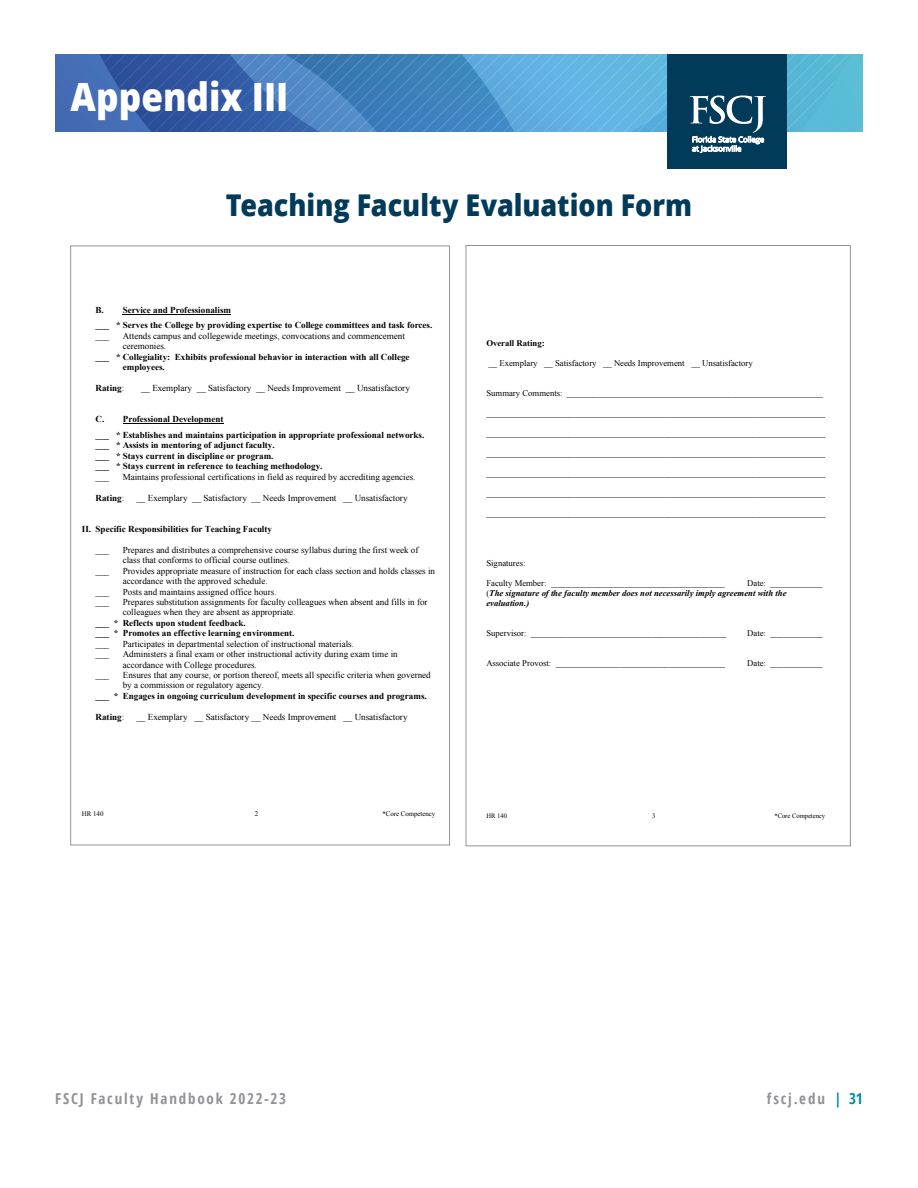
<style>
.page{position:relative;width:918px;height:1188px;background:#fff}
.page>*{position:absolute;margin:0;border:0;box-sizing:border-box;transform-origin:0 0}
.Headline_Rev{font:800 39px "Open Sans";color:#fff;scale:.9 1}
.body_copy{font:800 30px "Open Sans";color:#023b5a;scale:.9 1}
.t1{font:700 condensed 15px "Open Sans";letter-spacing:.12em;color:#909298}
.t2{font:9.15px/10.4px "Times New Roman";color:#000}
.t3{font:700 9.15px/10.4px "Times New Roman";color:#000}
.t4{font:8.7px "Times New Roman";color:#000}
.t5{font:italic 700 8.7px/10.1px "Times New Roman";color:#000}
.t6{font:700 8.7px "Times New Roman";color:#000}
.t7{font:6.9px "Times New Roman";color:#000}
.t8{font:6.6px "Times New Roman";color:#000}
.s1{font-weight:400}
.s2{font-weight:400;font-style:normal}
.s3{color:#0087a5}
</style>
<div class="page">
<div style="left:667px;top:54px;width:119px;height:114px;background:#023b5a"></div>
<svg style="left:55px;top:54px;width:808px;height:99px"></svg>
<hr style="left:123px;top:314px;width:108px;height:1px;background:#000">
<hr style="left:123px;top:423px;width:100px;height:1px;background:#000">
<p class="Headline_Rev" style="left:70px;top:67px;width:244px">Appendix III</p>
<p class="body_copy" style="left:226px;top:183px;width:520px">Teaching Faculty Evaluation Form</p>
<p class="t3" style="left:96px;top:302px;width:338px;line-height:15.6px">B. Service and Professionalism<br>___ * Serves the College by providing expertise to College committees and task forces.</p>
<p class="t2" style="left:96px;top:330px;width:15px">___</p>
<p class="t2" style="left:123px;top:330px;width:284px">Attends campus and collegewide meetings, convocations and commencement</p>
<p class="t2" style="left:123px;top:341px;width:45px">ceremonies.</p>
<p class="t3" style="left:96px;top:351px;width:316px">___ * Collegiality: Exhibits professional behavior in interaction with all College</p>
<p class="t3" style="left:123px;top:362px;width:44px">employees.</p>
<p class="t3" style="left:96px;top:383px;width:30px">Rating<span class="s1">:</span></p>
<p class="t2" style="left:141px;top:383px;width:270px">__ Exemplary __ Satisfactory __ Needs Improvement __ Unsatisfactory</p>
<p class="t3" style="left:96px;top:411px;width:330px;line-height:15.5px">C. Professional Development<br>___ * Establishes and maintains participation in appropriate professional networks.</p>
<p class="t3" style="left:96px;top:440px;width:229px">___ * Assists in mentoring of adjunct faculty.<br>___ * Stays current in discipline or program.<br>___ * Stays current in reference to teaching methodology. <span class="s1">___</span></p>
<p class="t2" style="left:123px;top:471px;width:294px">Maintains professional certifications in field as required by accrediting agencies.</p>
<p class="t3" style="left:96px;top:492px;width:30px">Rating<span class="s1">:</span></p>
<p class="t2" style="left:136px;top:492px;width:273px">__ Exemplary __ Satisfactory __ Needs Improvement __ Unsatisfactory</p>
<p class="t3" style="left:82px;top:523px;width:192px">II. Specific Responsibilities for Teaching Faculty</p>
<p class="t2" style="left:96px;top:544px;width:15px">___</p>
<p class="t2" style="left:123px;top:544px;width:297px">Prepares and distributes a comprehensive course syllabus during the first week of class that conforms to official course outlines.</p>
<p class="t2" style="left:96px;top:565px;width:15px">___</p>
<p class="t2" style="left:123px;top:565px;width:314px">Provides appropriate measure of instruction for each class section and holds classes in accordance with the approved schedule.</p>
<p class="t2" style="left:96px;top:586px;width:15px">___</p>
<p class="t2" style="left:123px;top:586px;width:155px">Posts and maintains assigned office hours.</p>
<p class="t2" style="left:96px;top:597px;width:15px">___</p>
<p class="t2" style="left:123px;top:597px;width:306px">Prepares substitution assignments for faculty colleagues when absent and fills in for</p>
<p class="t2" style="left:123px;top:607px;width:174px">colleagues when they are absent as appropriate.</p>
<p class="t3" style="left:96px;top:617px;width:152px">___ * Reflects upon student feedback.</p>
<p class="t3" style="left:96px;top:628px;width:200px">___ * Promotes an effective learning environment.</p>
<p class="t2" style="left:96px;top:638px;width:15px">___</p>
<p class="t2" style="left:123px;top:638px;width:233px">Participates in departmental selection of instructional materials.</p>
<p class="t2" style="left:96px;top:649px;width:15px">___</p>
<p class="t2" style="left:123px;top:649px;width:277px">Administers a final exam or other instructional activity during exam time in accordance with College procedures.</p>
<p class="t2" style="left:96px;top:670px;width:15px">___</p>
<p class="t2" style="left:123px;top:670px;width:310px">Ensures that any course, or portion thereof, meets all specific criteria when governed</p>
<p class="t2" style="left:123px;top:680px;width:143px">by a commission or regulatory agency.</p>
<p class="t3" style="left:96px;top:690px;width:333px">___ * Engages in ongoing curriculum development in specific courses and programs.</p>
<p class="t3" style="left:96px;top:711px;width:30px">Rating<span class="s1">:</span></p>
<p class="t2" style="left:136px;top:711px;width:273px">__ Exemplary __ Satisfactory __ Needs Improvement __ Unsatisfactory</p>
<p class="t7" style="left:82px;top:809px;width:23px">HR 140</p>
<p class="t7" style="left:255px;top:809px;width:5px">2</p>
<p class="t7" style="left:383px;top:809px;width:54px">*Core Competency</p>
<p class="t6" style="left:486px;top:337px;width:60px">Overall Rating:</p>
<p class="t4" style="left:489px;top:357px;width:266px">__ Exemplary __ Satisfactory __ Needs Improvement __ Unsatisfactory</p>
<p class="t4" style="left:486px;top:387px;width:338px">Summary Comments: ___________________________________________________________</p>
<p class="t4" style="left:486px;top:407px;width:341px">______________________________________________________________________________</p>
<p class="t4" style="left:486px;top:427px;width:341px">______________________________________________________________________________</p>
<p class="t4" style="left:486px;top:447px;width:341px">______________________________________________________________________________</p>
<p class="t4" style="left:486px;top:467px;width:341px">______________________________________________________________________________</p>
<p class="t4" style="left:486px;top:487px;width:341px">______________________________________________________________________________</p>
<p class="t4" style="left:486px;top:507px;width:341px">______________________________________________________________________________</p>
<p class="t4" style="left:486px;top:557px;width:41px">Signatures:</p>
<p class="t4" style="left:486px;top:577px;width:240px">Faculty Member: ________________________________________</p>
<p class="t5" style="left:486px;top:578px;width:338px;text-indent:261px"><span class="s2">Date: ____________ (</span>The signature of the faculty member does not necessarily imply agreement with the evaluation.)</p>
<p class="t4" style="left:486px;top:627px;width:242px">Supervisor: _____________________________________________</p>
<p class="t4" style="left:747px;top:627px;width:77px">Date: ____________</p>
<p class="t4" style="left:486px;top:657px;width:240px">Associate Provost: _______________________________________</p>
<p class="t4" style="left:747px;top:657px;width:77px">Date: ____________</p>
<p class="t8" style="left:486px;top:812px;width:22px">HR 140</p>
<p class="t8" style="left:652px;top:812px;width:5px">3</p>
<p class="t8" style="left:774px;top:812px;width:52px">*Core Competency</p>
<h3 class="t1" style="left:55px;top:1089px;width:233px">FSCJ Faculty Handbook 2022-23</h3>
<h3 class="t1" style="left:767px;top:1089px;width:97px">fscj.edu <span class="s3">| 31</span></h3>
</div>
